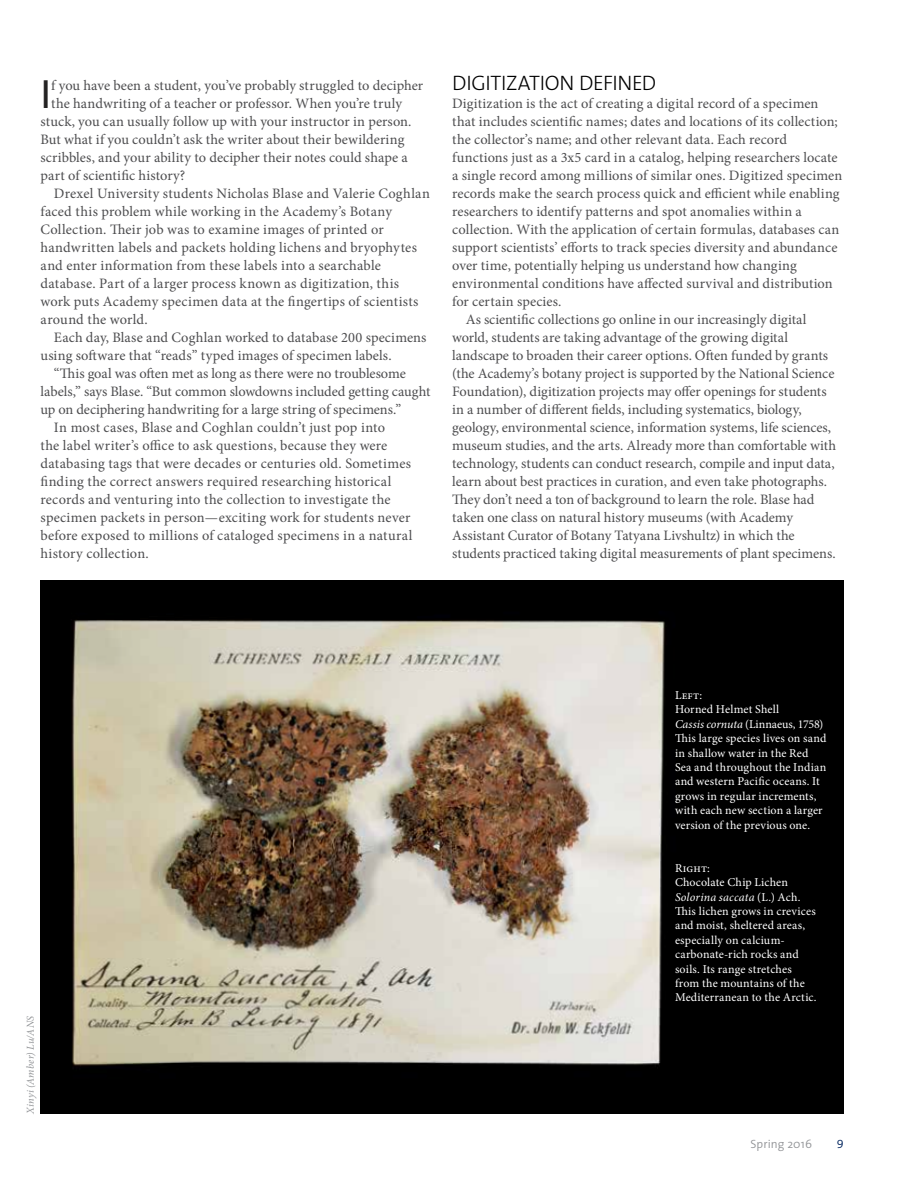
<style>
.page{position:relative;width:918px;height:1188px;background:#fff}
.page>*{position:absolute;margin:0;border:0;box-sizing:border-box;transform-origin:0 0}
.t1{font:41.1px "The Sans";color:#242323}
.t2{font:300 21px "The Sans";letter-spacing:-.015em;color:#000101}
.t3{font:14.4px "Minion Pro";letter-spacing:.005em;color:#4d4d4f}
.t4{font:14.4px "Minion Pro";letter-spacing:-.015em;color:#4d4d4f}
.t5{font:12px/14.4px "Minion Pro";letter-spacing:.01em;color:#fff}
.t6{font:300 12px "The Sans";letter-spacing:.005em;color:#939598}
.t7{font:12px "The Sans Semi Light Caps";color:#00245d}
.t8{font:italic 10.5px "Minion Pro";color:#939598}
.s1{font-style:italic}
</style>
<div class="page">
<img style="left:40px;top:580px;width:804px;height:534px">
<h1 class="t1" style="left:40px;top:60px;width:12px">I</h1>
<p class="t3" style="left:51px;top:76px;width:374px">f you have been a student, you’ve probably struggled to decipher</p>
<p class="t3" style="left:51px;top:94px;width:353px">the handwriting of a teacher or professor. When you’re truly</p>
<p class="t3" style="left:41px;top:112px;width:373px">stuck, you can usually follow up with your instructor in person.</p>
<p class="t3" style="left:41px;top:130px;width:365px">But what if you couldn’t ask the writer about their bewildering</p>
<p class="t3" style="left:41px;top:148px;width:369px">scribbles, and your ability to decipher their notes could shape a</p>
<p class="t3" style="left:41px;top:166px;width:146px">part of scientific history?</p>
<p class="t3" style="left:54px;top:184px;width:378px">Drexel University students Nicholas Blase and Valerie Coghlan</p>
<p class="t3" style="left:41px;top:202px;width:353px">faced this problem while working in the Academy’s Botany</p>
<p class="t3" style="left:41px;top:220px;width:345px">Collection. Their job was to examine images of printed or</p>
<p class="t3" style="left:41px;top:238px;width:378px">handwritten labels and packets holding lichens and bryophytes</p>
<p class="t3" style="left:41px;top:256px;width:342px">and enter information from these labels into a searchable</p>
<p class="t3" style="left:41px;top:274px;width:360px">database. Part of a larger process known as digitization, this</p>
<p class="t3" style="left:41px;top:292px;width:379px">work puts Academy specimen data at the fingertips of scientists</p>
<p class="t3" style="left:41px;top:310px;width:109px">around the world.</p>
<p class="t3" style="left:54px;top:328px;width:374px">Each day, Blase and Coghlan worked to database 200 specimens</p>
<p class="t3" style="left:41px;top:346px;width:353px">using software that “reads” typed images of specimen labels.</p>
<p class="t3" style="left:54px;top:364px;width:353px">“This goal was often met as long as there were no troublesome</p>
<p class="t3" style="left:41px;top:382px;width:391px">labels,” says Blase. “But common slowdowns included getting caught</p>
<p class="t3" style="left:41px;top:400px;width:362px">up on deciphering handwriting for a large string of specimens.”</p>
<p class="t3" style="left:54px;top:418px;width:333px">In most cases, Blase and Coghlan couldn’t just pop into</p>
<p class="t3" style="left:41px;top:436px;width:348px">the label writer’s office to ask questions, because they were</p>
<p class="t3" style="left:41px;top:454px;width:372px">databasing tags that were decades or centuries old. Sometimes</p>
<p class="t3" style="left:41px;top:472px;width:352px">finding the correct answers required researching historical</p>
<p class="t3" style="left:41px;top:490px;width:352px">records and venturing into the collection to investigate the</p>
<p class="t3" style="left:41px;top:508px;width:371px">specimen packets in person—exciting work for students never</p>
<p class="t3" style="left:41px;top:526px;width:373px">before exposed to millions of cataloged specimens in a natural</p>
<p class="t3" style="left:41px;top:544px;width:110px">history collection.</p>
<h2 class="t2" style="left:452px;top:66px;width:206px">DIGITIZATION DEFINED</h2>
<p class="t3" style="left:452px;top:94px;width:368px">Digitization is the act of creating a digital record of a specimen</p>
<p class="t3" style="left:452px;top:112px;width:387px">that includes scientific names; dates and locations of its collection;</p>
<p class="t3" style="left:452px;top:130px;width:336px">the collector’s name; and other relevant data. Each record</p>
<p class="t3" style="left:452px;top:148px;width:387px">functions just as a 3x5 card in a catalog, helping researchers locate</p>
<p class="t3" style="left:452px;top:166px;width:392px">a single record among millions of similar ones. Digitized specimen</p>
<p class="t3" style="left:452px;top:184px;width:389px">records make the search process quick and efficient while enabling</p>
<p class="t3" style="left:452px;top:202px;width:351px">researchers to identify patterns and spot anomalies within a</p>
<p class="t3" style="left:452px;top:220px;width:389px">collection. With the application of certain formulas, databases can</p>
<p class="t3" style="left:452px;top:238px;width:387px">support scientists’ efforts to track species diversity and abundance</p>
<p class="t3" style="left:452px;top:256px;width:346px">over time, potentially helping us understand how changing</p>
<p class="t3" style="left:452px;top:274px;width:382px">environmental conditions have affected survival and distribution</p>
<p class="t3" style="left:452px;top:292px;width:111px">for certain species.</p>
<p class="t3" style="left:466px;top:310px;width:342px">As scientific collections go online in our increasingly digital</p>
<p class="t3" style="left:452px;top:328px;width:337px">world, students are taking advantage of the growing digital</p>
<p class="t3" style="left:452px;top:346px;width:377px">landscape to broaden their career options. Often funded by grants</p>
<p class="t4" style="left:452px;top:364px;width:384px">(the Academy’s botany project is supported by the National Science</p>
<p class="t3" style="left:452px;top:382px;width:376px">Foundation), digitization projects may offer openings for students</p>
<p class="t3" style="left:452px;top:400px;width:351px">in a number of different fields, including systematics, biology,</p>
<p class="t3" style="left:452px;top:418px;width:381px">geology, environmental science, information systems, life sciences,</p>
<p class="t3" style="left:452px;top:436px;width:385px">museum studies, and the arts. Already more than comfortable with</p>
<p class="t3" style="left:452px;top:454px;width:384px">technology, students can conduct research, compile and input data,</p>
<p class="t3" style="left:452px;top:472px;width:376px">learn about best practices in curation, and even take photographs.</p>
<p class="t3" style="left:452px;top:490px;width:364px">They don’t need a ton of background to learn the role. Blase had</p>
<p class="t3" style="left:452px;top:508px;width:343px">taken one class on natural history museums (with Academy</p>
<p class="t3" style="left:452px;top:526px;width:344px">Assistant Curator of Botany Tatyana Livshultz) in which the</p>
<p class="t3" style="left:452px;top:544px;width:385px">students practiced taking digital measurements of plant specimens.</p>
<p class="t8" style="left:23px;top:1114px;width:99px;rotate:-90deg">Xinyi (Amber) Lu/ANS</p>
<p class="t5" style="left:675px;top:688px;width:153px">Left:<br>Horned Helmet Shell<br><span class="s1">Cassis cornuta</span> (Linnaeus, 1758)<br>This large species lives on sand in shallow water in the Red<br>Sea and throughout the Indian and western Pacific oceans. It grows in regular increments, with each new section a larger version of the previous one.</p>
<p class="t5" style="left:675px;top:861px;width:143px">Right:<br>Chocolate Chip Lichen<br><span class="s1">Solorina saccata</span> (L.) Ach.<br>This lichen grows in crevices and moist, sheltered areas, especially on calcium&shy;carbonate-rich rocks and soils. Its range stretches from the mountains of the<br>Mediterranean to the Arctic.</p>
<p class="t6" style="left:751px;top:1134px;width:63px">Spring 2016</p>
<p class="t7" style="left:837px;top:1134px;width:8px">9</p>
</div>
